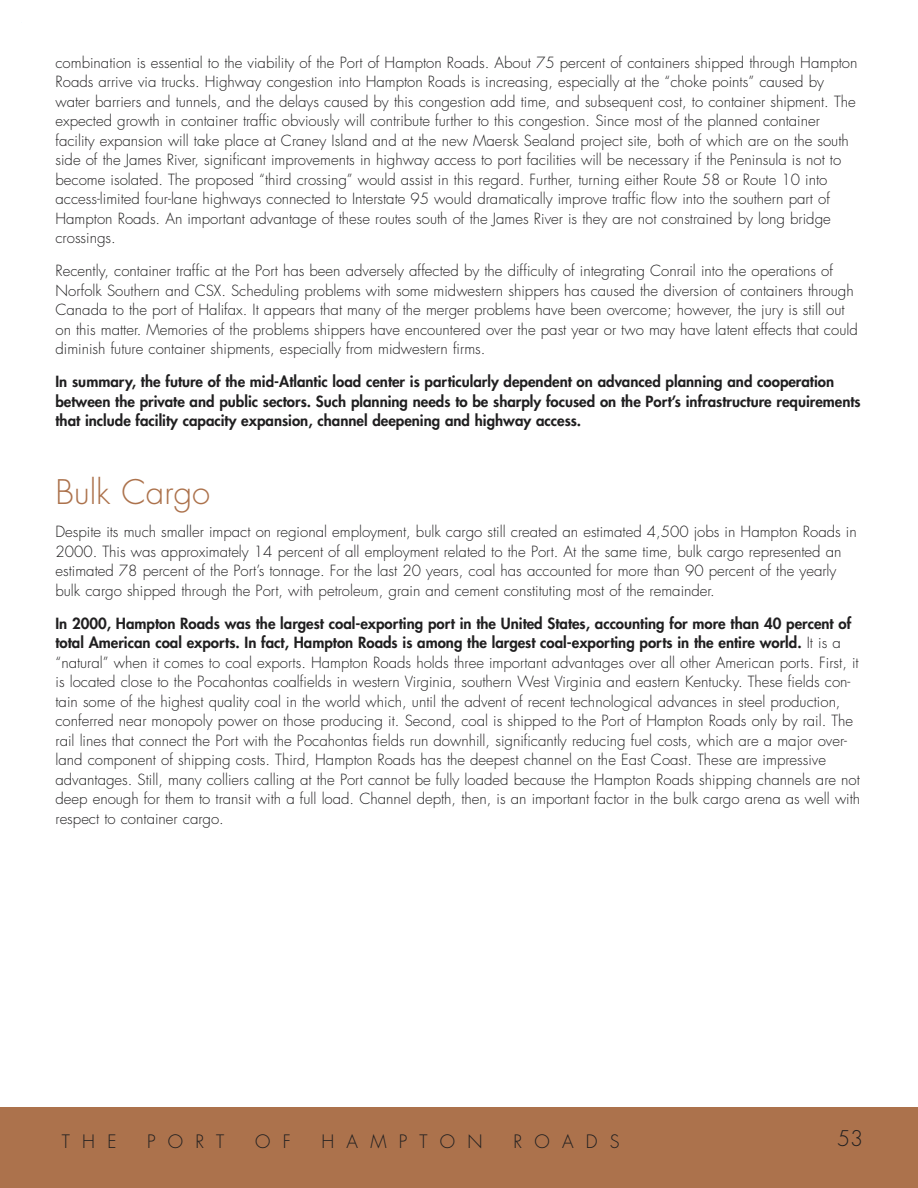
<style>
.page{position:relative;width:918px;height:1188px;background:#fff}
.page>*{position:absolute;margin:0;border:0;box-sizing:border-box;transform-origin:0 0}
.t1{font:300 33px "Futura";color:#ac724c}
.t2{font:300 21px "Futura";color:#201f20}
.t3{font:300 18px "Futura";letter-spacing:.68em;color:#201f20}
.t4{font:300 15px/19.5px "Futura";color:#201f20}
.t5{font:800 15px/19.5px "Futura";color:#201f20}
.s1{font-weight:800}
</style>
<div class="page">
<div style="left:0;top:1107px;width:918px;height:81px;background:#ac724c"></div>
<p class="t4" style="left:56px;top:54px;width:803px">combination is essential to the viability of the Port of Hampton Roads. About 75 percent of containers shipped through Hampton Roads arrive via trucks. Highway congestion into Hampton Roads is increasing, especially at the “choke points” caused by water barriers and tunnels, and the delays caused by this congestion add time, and subsequent cost, to container shipment. The expected growth in container traffic obviously will contribute further to this congestion. Since most of the planned container facility expansion will take place at Craney Island and at the new Maersk Sealand project site, both of which are on the south side of the James River, significant improvements in highway access to port facilities will be necessary if the Peninsula is not to become isolated. The proposed “third crossing” would assist in this regard. Further, turning either Route 58 or Route 10 into access-limited four-lane highways connected to Interstate 95 would dramatically improve traffic flow into the southern part of Hampton Roads. An important advantage of these routes south of the James River is they are not constrained by long bridge crossings.</p>
<p class="t4" style="left:56px;top:262px;width:804px">Recently, container traffic at the Port has been adversely affected by the difficulty of integrating Conrail into the operations of Norfolk Southern and CSX. Scheduling problems with some midwestern shippers has caused the diversion of containers through Canada to the port of Halifax. It appears that many of the merger problems have been overcome; however, the jury is still out on this matter. Memories of the problems shippers have encountered over the past year or two may have latent effects that could diminish future container shipments, especially from midwestern firms.</p>
<p class="t5" style="left:56px;top:373px;width:807px">In summary, the future of the mid-Atlantic load center is particularly dependent on advanced planning and cooperation between the private and public sectors. Such planning needs to be sharply focused on the Port’s infrastructure requirements that include facility capacity expansion, channel deepening and highway access.</p>
<h1 class="t1" style="left:56px;top:477px;width:156px">Bulk Cargo</h1>
<p class="t4" style="left:56px;top:523px;width:803px">Despite its much smaller impact on regional employment, bulk cargo still created an estimated 4,500 jobs in Hampton Roads in 2000. This was approximately 14 percent of all employment related to the Port. At the same time, bulk cargo represented an estimated 78 percent of the Port’s tonnage. For the last 20 years, coal has accounted for more than 90 percent of the yearly bulk cargo shipped through the Port, with petroleum, grain and cement constituting most of the remainder.</p>
<p class="t4" style="left:56px;top:615px;width:806px"><span class="s1">In 2000, Hampton Roads was the largest coal-exporting port in the United States, accounting for more than 40 percent of total American coal exports. In fact, Hampton Roads is among the largest coal-exporting ports in the entire world.</span> It is a “natural” when it comes to coal exports. Hampton Roads holds three important advantages over all other American ports. First, it is located close to the Pocahontas coalfields in western Virginia, southern West Virginia and eastern Kentucky. These fields con&shy;tain some of the highest quality coal in the world which, until the advent of recent technological advances in steel production, conferred near monopoly power on those producing it. Second, coal is shipped to the Port of Hampton Roads only by rail. The rail lines that connect the Port with the Pocahontas fields run downhill, significantly reducing fuel costs, which are a major over&shy;land component of shipping costs. Third, Hampton Roads has the deepest channel on the East Coast. These are impressive advantages. Still, many colliers calling at the Port cannot be fully loaded because the Hampton Roads shipping channels are not deep enough for them to transit with a full load. Channel depth, then, is an important factor in the bulk cargo arena as well with respect to container cargo.</p>
<p class="t3" style="left:62px;top:1133px;width:56px">THE</p>
<p class="t3" style="left:147px;top:1133px;width:79px">PORT</p>
<p class="t3" style="left:255px;top:1133px;width:37px">O F</p>
<p class="t3" style="left:321px;top:1133px;width:163px">HAMPTON</p>
<p class="t3" style="left:513px;top:1133px;width:108px">ROADS</p>
<h2 class="t2" style="left:837px;top:1129px;width:28px">53</h2>
</div>
